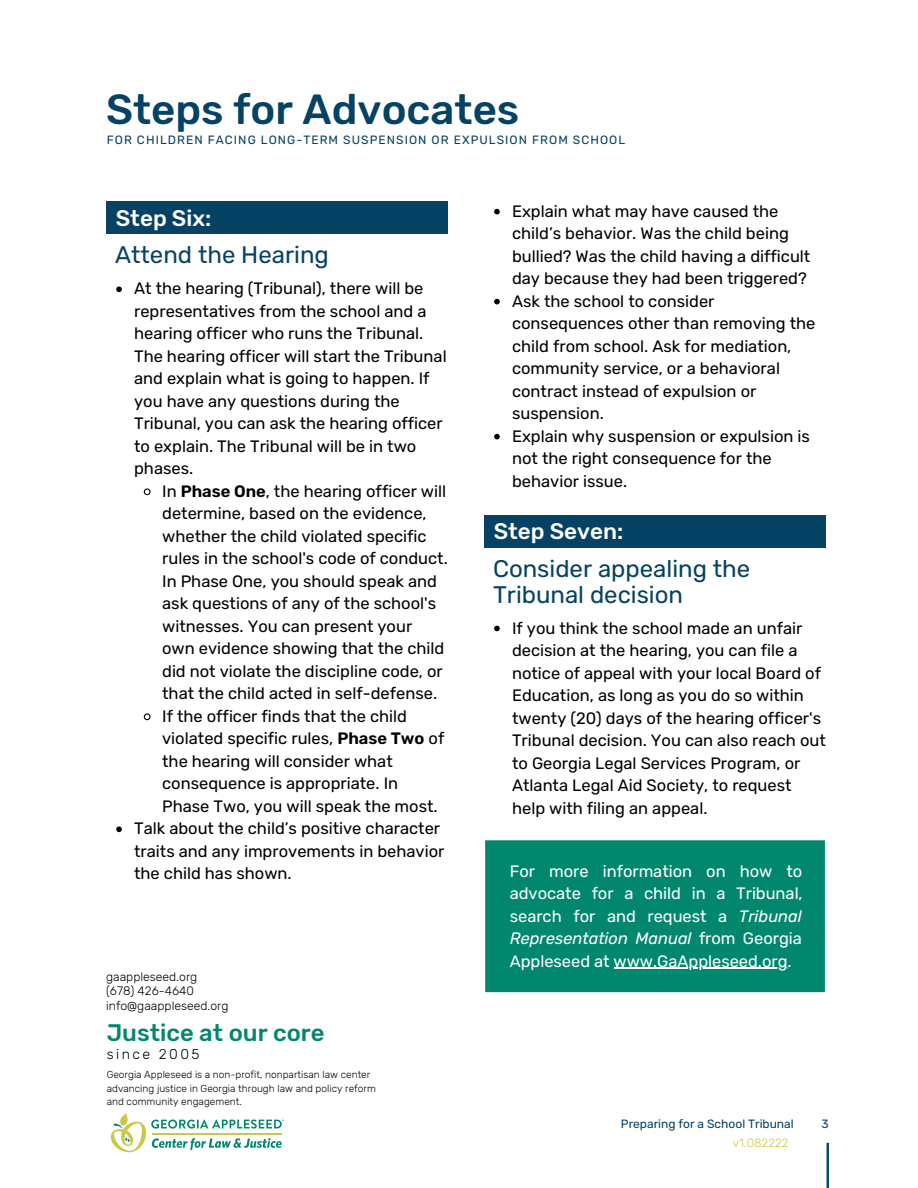
<style>
.page{position:relative;width:918px;height:1188px;background:#fff}
.page>*{position:absolute;margin:0;border:0;box-sizing:border-box;transform-origin:0 0}
.t1{font:500 42px "Rubik";color:#064264}
.t2{font:24px/25.8px "Rubik";color:#064264}
.t3{font:500 23.85px "Rubik";color:#00876e}
.t4{font:500 22.5px "Rubik";color:#fff}
.t5{font:16.5px/22.5px "Rubik";color:#000}
.t6{font:16.5px/22.5px "Rubik";color:#fff;text-align:justify}
.t7{font:300 14.1px "Rubik";letter-spacing:.175em;color:#000}
.t8{font:300 12.15px/14.1px "Rubik";color:#000}
.t9{font:12px "Rubik";letter-spacing:.09em;color:#064264}
.t10{font:12px "Rubik";color:#064264}
.t11{font:300 12px "Rubik";color:#cac946}
.t12{font:300 10.05px/13.5px "Rubik";color:#000}
.s1{font-weight:600}
.s2{font-style:italic}
</style>
<div class="page">
<hr style="left:827px;top:1143px;width:2px;height:45px;background:#064264">
<svg style="left:110px;top:1113px;width:174px;height:40px"></svg>
<div style="left:106px;top:201px;width:342px;height:33px;background:#064264"></div>
<svg style="left:116px;top:287px;width:6px;height:5px"></svg>
<svg style="left:143px;top:488px;width:8px;height:8px"></svg>
<svg style="left:143px;top:713px;width:8px;height:8px"></svg>
<svg style="left:116px;top:827px;width:6px;height:5px"></svg>
<svg style="left:494px;top:626px;width:6px;height:5px"></svg>
<div style="left:485px;top:840px;width:340px;height:153px;background:#00876e"></div>
<svg style="left:494px;top:209px;width:6px;height:5px"></svg>
<svg style="left:494px;top:299px;width:6px;height:5px"></svg>
<svg style="left:494px;top:434px;width:6px;height:5px"></svg>
<div style="left:484px;top:515px;width:342px;height:32px;background:#064264"></div>
<hr style="left:614px;top:968px;width:173px;height:1px;background:#fff">
<h1 class="t1" style="left:106px;top:85px;width:415px">Steps for Advocates</h1>
<p class="t9" style="left:107px;top:133px;width:520px">FOR CHILDREN FACING LONG-TERM SUSPENSION OR EXPULSION FROM SCHOOL</p>
<h3 class="t4" style="left:116px;top:205px;width:97px">Step Six:</h3>
<h2 class="t2" style="left:115px;top:243px;width:215px">Attend the Hearing</h2>
<p class="t5" style="left:134px;top:278px;width:314px">At the hearing (Tribunal), there will be representatives from the school and a hearing officer who runs the Tribunal.<br>The hearing officer will start the Tribunal and explain what is going to happen. If you have any questions during the Tribunal, you can ask the hearing officer to explain. The Tribunal will be in two phases.</p>
<p class="t5" style="left:162px;top:480px;width:286px">In <span class="s1">Phase One</span>, the hearing officer will</p>
<p class="t5" style="left:162px;top:503px;width:266px">determine, based on the evidence,</p>
<p class="t5" style="left:162px;top:525px;width:266px">whether the child violated specific</p>
<p class="t5" style="left:162px;top:548px;width:287px">rules in the school's code of conduct.</p>
<p class="t5" style="left:162px;top:570px;width:276px">In Phase One, you should speak and</p>
<p class="t5" style="left:162px;top:593px;width:275px">ask questions of any of the school's</p>
<p class="t5" style="left:162px;top:615px;width:252px">witnesses. You can present your</p>
<p class="t5" style="left:162px;top:638px;width:284px">own evidence showing that the child</p>
<p class="t5" style="left:162px;top:660px;width:282px">did not violate the discipline code, or</p>
<p class="t5" style="left:162px;top:683px;width:276px">that the child acted in self-defense.</p>
<p class="t5" style="left:162px;top:705px;width:246px">If the officer finds that the child</p>
<p class="t5" style="left:162px;top:728px;width:284px">violated specific rules, <span class="s1">Phase Two</span> of</p>
<p class="t5" style="left:162px;top:750px;width:232px">the hearing will consider what</p>
<p class="t5" style="left:162px;top:773px;width:238px">consequence is appropriate. In</p>
<p class="t5" style="left:162px;top:795px;width:277px">Phase Two, you will speak the most.</p>
<p class="t5" style="left:134px;top:818px;width:308px">Talk about the child’s positive character</p>
<p class="t5" style="left:134px;top:840px;width:312px">traits and any improvements in behavior</p>
<p class="t5" style="left:134px;top:863px;width:159px">the child has shown.</p>
<p class="t8" style="left:106px;top:970px;width:124px">gaappleseed.org (678) 426-4640 info@gaappleseed.org</p>
<h3 class="t3" style="left:107px;top:1019px;width:219px">Justice at our core</h3>
<p class="t7" style="left:107px;top:1046px;width:94px">since 2005</p>
<p class="t12" style="left:107px;top:1068px;width:271px">Georgia Appleseed is a non-profit, nonpartisan law center advancing justice in Georgia through law and policy reform and community engagement.</p>
<p class="t5" style="left:512px;top:200px;width:305px">Explain what may have caused the child’s behavior. Was the child being bullied? Was the child having a difficult day because they had been triggered?<br>Ask the school to consider consequences other than removing the child from school. Ask for mediation, community service, or a behavioral contract instead of expulsion or suspension.<br>Explain why suspension or expulsion is not the right consequence for the behavior issue.</p>
<h3 class="t4" style="left:494px;top:518px;width:131px">Step Seven:</h3>
<h2 class="t2" style="left:493px;top:556px;width:259px">Consider appealing the<br>Tribunal decision</h2>
<p class="t5" style="left:512px;top:617px;width:315px">If you think the school made an unfair decision at the hearing, you can file a notice of appeal with your local Board of Education, as long as you do so within twenty (20) days of the hearing officer's Tribunal decision. You can also reach out to Georgia Legal Services Program, or Atlanta Legal Aid Society, to request help with filing an appeal.</p>
<p class="t6" style="left:510px;top:860px;width:294px">For more information on how to advocate for a child in a Tribunal, search for and request a <span class="s2">Tribunal Representation Manual</span> from Georgia Appleseed at www.GaAppleseed.org.</p>
<p class="t10" style="left:621px;top:1117px;width:174px">Preparing for a School Tribunal</p>
<p class="t11" style="left:733px;top:1136px;width:57px">v1.082222</p>
<p class="t9" style="left:822px;top:1117px;width:9px">3</p>
</div>
